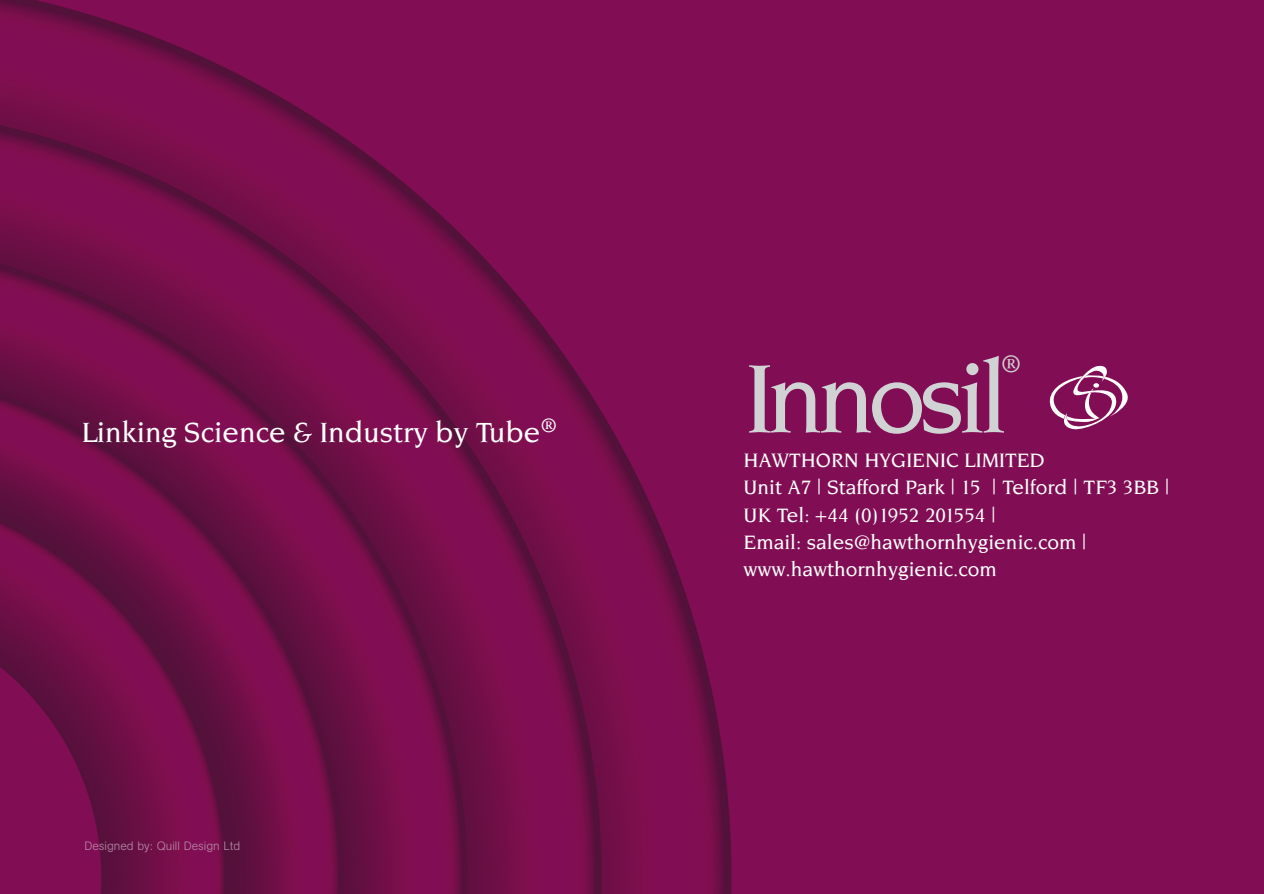
<style>
.page{position:relative;width:1264px;height:894px;background:#fff}
.page>*{position:absolute;margin:0;border:0;box-sizing:border-box;transform-origin:0 0}
.t1{font:500 104.4px "Novarese";letter-spacing:-.07em;color:#d1d2d4}
.t2{font:500 30px "Novarese";color:#fff}
.t3{font:500 25.8px "Novarese";color:#d1d2d4}
.t4{font:500 21px/27.3px "Novarese";color:#fff}
.t5{font:300 12px "AG Buch BQ";color:#b78ba8}
</style>
<div class="page">
<img style="left:0;top:0;width:1263px;height:893px">
<svg style="left:1047px;top:366px;width:80px;height:64px"></svg>
<h2 class="t2" style="left:81px;top:416px;width:477px">Linking Science &amp; Industry by Tube<sup>®</sup></h2>
<p class="t5" style="left:84px;top:838px;width:157px">Designed by: Quill Design Ltd</p>
<h1 class="t1" style="left:744px;top:340px;width:265px">Innosil</h1>
<p class="t3" style="left:1000px;top:349px;width:22px">®</p>
<p class="t4" style="left:743px;top:446px;width:427px">HAWTHORN HYGIENIC LIMITED<br>Unit A7 | Stafford Park | 15 | Telford | TF3 3BB | UK Tel: +44 (0)1952 201554 |<br>Email: sales@hawthornhygienic.com | www.hawthornhygienic.com</p>
</div>
